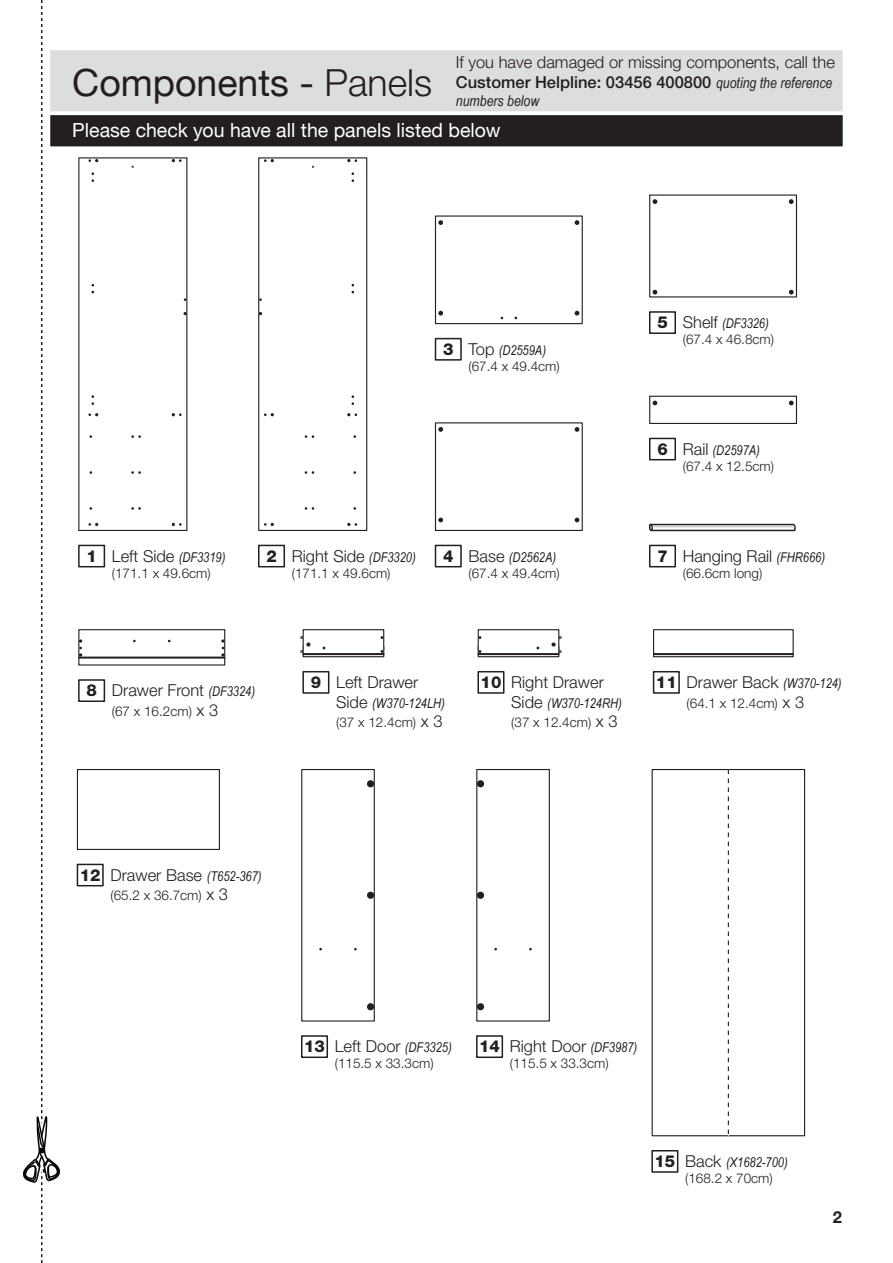
<style>
.page{position:relative;width:893px;height:1263px;background:#fff}
.page>*{position:absolute;margin:0;border:0;box-sizing:border-box;transform-origin:0 0}
.t1{font:37.5px "Helvetica Neue CE";color:#231f20}
.t2{font:19.5px "Helvetica Neue CE";color:#fff}
.t3{font:300 16.5px/19.8px "Helvetica Neue CE";color:#231f20}
.t4{font:800 16.5px "Helvetica Neue CE";color:#231f20}
.t5{font:700 16.5px "Helvetica Neue CE";color:#231f20}
.t6{font:italic 15px "Arial Narrow";color:#231f20}
.t7{font:300 13.5px/16.2px "Helvetica Neue CE";color:#231f20}
.t8{font:italic 13.5px/19.8px "Arial Narrow";color:#231f20}
.s1{font-weight:500}
.s2{font-family:"Arial Narrow";font-weight:400;font-style:italic;font-size:15px}
.s3{font-weight:300}
.s4{font-size:16.5px}
.s5{font-family:"Arial Narrow";font-weight:400;font-style:italic}
.s6{font-family:"Arial Narrow";font-weight:400;font-style:italic;font-size:13.5px}
.s7{font-family:"Helvetica Neue CE";font-weight:300;font-style:normal;font-size:16.5px}
.s8{font-family:"Helvetica Neue CE";font-weight:300;font-style:normal}
</style>
<div class="page">
<div style="left:51px;top:116px;width:791px;height:30px;background:#231f20"></div>
<div style="left:50px;top:115px;width:793px;height:31px;border:2px solid #231f20"></div>
<div style="left:51px;top:51px;width:791px;height:60px;background:#dcdddf"></div>
<div style="left:50px;top:50px;width:793px;height:61px;border:2px solid #dcdddf"></div>
<svg style="left:23px;top:0;width:43px;height:1263px"></svg>
<div style="left:78px;top:545px;width:27px;height:22px;border:2px solid #231f20"></div>
<div style="left:258px;top:545px;width:27px;height:22px;border:2px solid #231f20"></div>
<div style="left:435px;top:338px;width:27px;height:23px;border:2px solid #231f20"></div>
<svg style="left:92px;top:172px;width:2px;height:10px"></svg>
<svg style="left:172px;top:159px;width:10px;height:3px"></svg>
<svg style="left:88px;top:159px;width:10px;height:3px"></svg>
<svg style="left:172px;top:523px;width:10px;height:3px"></svg>
<svg style="left:88px;top:523px;width:10px;height:3px"></svg>
<svg style="left:92px;top:395px;width:2px;height:10px"></svg>
<svg style="left:183px;top:312px;width:4px;height:3px"></svg>
<svg style="left:172px;top:413px;width:10px;height:3px"></svg>
<svg style="left:88px;top:413px;width:10px;height:3px"></svg>
<svg style="left:131px;top:507px;width:10px;height:3px"></svg>
<svg style="left:131px;top:471px;width:10px;height:3px"></svg>
<svg style="left:131px;top:435px;width:10px;height:3px"></svg>
<div style="left:435px;top:215px;width:148px;height:109px;border:1px solid #231f20"></div>
<svg style="left:575px;top:311px;width:4px;height:5px"></svg>
<svg style="left:575px;top:220px;width:4px;height:5px"></svg>
<svg style="left:438px;top:311px;width:5px;height:5px"></svg>
<svg style="left:438px;top:220px;width:5px;height:5px"></svg>
<div style="left:435px;top:422px;width:148px;height:109px;border:1px solid #231f20"></div>
<svg style="left:575px;top:518px;width:4px;height:4px"></svg>
<svg style="left:575px;top:427px;width:4px;height:5px"></svg>
<svg style="left:438px;top:518px;width:5px;height:4px"></svg>
<svg style="left:438px;top:427px;width:5px;height:5px"></svg>
<div style="left:649px;top:194px;width:148px;height:103px;border:1px solid #231f20"></div>
<svg style="left:789px;top:290px;width:5px;height:5px"></svg>
<svg style="left:789px;top:199px;width:5px;height:5px"></svg>
<svg style="left:653px;top:290px;width:4px;height:5px"></svg>
<svg style="left:653px;top:199px;width:4px;height:5px"></svg>
<div style="left:649px;top:396px;width:148px;height:28px;border:1px solid #231f20"></div>
<svg style="left:653px;top:401px;width:4px;height:4px"></svg>
<svg style="left:789px;top:401px;width:5px;height:4px"></svg>
<svg style="left:649px;top:523px;width:147px;height:9px"></svg>
<hr style="left:653px;top:526px;width:141px;height:1px;background:#bcbdc0">
<div style="left:301px;top:769px;width:74px;height:252px;border:1px solid #231f20"></div>
<div style="left:367px;top:780px;width:7px;height:7px;border:2px solid #231f20;border-radius:50%"></div>
<div style="left:367px;top:892px;width:7px;height:7px;border:2px solid #231f20;border-radius:50%"></div>
<div style="left:367px;top:1003px;width:7px;height:7px;border:2px solid #231f20;border-radius:50%"></div>
<div style="left:476px;top:769px;width:74px;height:252px;border:1px solid #231f20"></div>
<div style="left:477px;top:780px;width:7px;height:7px;border:2px solid #231f20;border-radius:50%"></div>
<div style="left:477px;top:892px;width:7px;height:7px;border:2px solid #231f20;border-radius:50%"></div>
<div style="left:477px;top:1003px;width:7px;height:7px;border:2px solid #231f20;border-radius:50%"></div>
<div style="left:78px;top:629px;width:147px;height:36px;border:1px solid #231f20"></div>
<div style="left:78px;top:657px;width:147px;height:2px;border:1px solid #231f20"></div>
<svg style="left:79px;top:639px;width:3px;height:18px"></svg>
<svg style="left:221px;top:639px;width:4px;height:18px"></svg>
<div style="left:653px;top:629px;width:141px;height:28px;border:1px solid #231f20"></div>
<div style="left:653px;top:653px;width:141px;height:2px;border:1px solid #231f20"></div>
<div style="left:303px;top:629px;width:81px;height:28px;border:1px solid #231f20"></div>
<svg style="left:300px;top:636px;width:10px;height:17px"></svg>
<div style="left:303px;top:653px;width:81px;height:2px;border:1px solid #231f20"></div>
<div style="left:478px;top:629px;width:81px;height:28px;border:1px solid #231f20"></div>
<svg style="left:551px;top:636px;width:10px;height:17px"></svg>
<div style="left:478px;top:653px;width:81px;height:2px;border:1px solid #231f20"></div>
<div style="left:77px;top:769px;width:143px;height:81px;border:1px solid #231f20"></div>
<div style="left:652px;top:769px;width:153px;height:367px;border:1px solid #231f20"></div>
<svg style="left:728px;top:769px;width:1px;height:367px"></svg>
<div style="left:258px;top:157px;width:109px;height:374px;border:1px solid #231f20"></div>
<svg style="left:351px;top:172px;width:3px;height:10px"></svg>
<svg style="left:264px;top:159px;width:10px;height:3px"></svg>
<svg style="left:347px;top:159px;width:10px;height:3px"></svg>
<svg style="left:264px;top:523px;width:10px;height:3px"></svg>
<svg style="left:347px;top:523px;width:10px;height:3px"></svg>
<svg style="left:351px;top:395px;width:3px;height:10px"></svg>
<svg style="left:351px;top:284px;width:3px;height:9px"></svg>
<svg style="left:264px;top:413px;width:10px;height:3px"></svg>
<svg style="left:347px;top:413px;width:10px;height:3px"></svg>
<svg style="left:305px;top:507px;width:9px;height:3px"></svg>
<svg style="left:305px;top:471px;width:9px;height:3px"></svg>
<svg style="left:305px;top:435px;width:9px;height:3px"></svg>
<div style="left:435px;top:545px;width:27px;height:22px;border:2px solid #231f20"></div>
<div style="left:649px;top:311px;width:27px;height:23px;border:2px solid #231f20"></div>
<div style="left:649px;top:438px;width:27px;height:22px;border:2px solid #231f20"></div>
<div style="left:649px;top:545px;width:27px;height:22px;border:2px solid #231f20"></div>
<div style="left:78px;top:679px;width:27px;height:23px;border:2px solid #231f20"></div>
<div style="left:302px;top:671px;width:27px;height:23px;border:2px solid #231f20"></div>
<div style="left:477px;top:671px;width:27px;height:23px;border:2px solid #231f20"></div>
<div style="left:653px;top:671px;width:27px;height:23px;border:2px solid #231f20"></div>
<div style="left:77px;top:864px;width:27px;height:22px;border:2px solid #231f20"></div>
<div style="left:301px;top:1035px;width:27px;height:23px;border:2px solid #231f20"></div>
<div style="left:476px;top:1035px;width:27px;height:23px;border:2px solid #231f20"></div>
<div style="left:651px;top:1150px;width:27px;height:23px;border:2px solid #231f20"></div>
<p class="t3" style="left:456px;top:52px;width:380px">If you have damaged or missing components, call the<br><span class="s1">Customer Helpline: 03456 400800</span> <span class="s2">quoting the reference</span></p>
<p class="t6" style="left:456px;top:90px;width:85px">numbers below</p>
<p class="t1" style="left:72px;top:60px;width:361px">Components - <span class="s3">Panels</span></p>
<p class="t2" style="left:72px;top:119px;width:430px">Please check you have all the panels listed below</p>
<p class="t4" style="left:443px;top:339px;width:12px">3</p>
<p class="t7" style="left:468px;top:342px;width:93px"><span class="s4">Top</span> <span class="s5">(D2559A) </span>(67.4 x 49.4cm)</p>
<p class="t3" style="left:112px;top:546px;width:115px">Left Side <span class="s6">(DF3319)</span></p>
<p class="t7" style="left:112px;top:565px;width:100px">(171.1 x 49.6cm)</p>
<p class="t4" style="left:86px;top:545px;width:12px">1</p>
<p class="t4" style="left:266px;top:545px;width:12px">2</p>
<p class="t3" style="left:292px;top:546px;width:125px">Right Side <span class="s6">(DF3320)</span></p>
<p class="t7" style="left:292px;top:565px;width:100px">(171.1 x 49.6cm)</p>
<p class="t4" style="left:443px;top:545px;width:12px">4</p>
<p class="t7" style="left:468px;top:549px;width:93px"><span class="s4">Base</span> <span class="s5">(D2562A) </span>(67.4 x 49.4cm)</p>
<p class="t4" style="left:657px;top:312px;width:12px">5</p>
<p class="t7" style="left:683px;top:315px;width:93px"><span class="s4">Shelf</span> <span class="s5">(DF3326) </span>(67.4 x 46.8cm)</p>
<p class="t4" style="left:657px;top:438px;width:12px">6</p>
<p class="t7" style="left:683px;top:442px;width:93px"><span class="s4">Rail</span> <span class="s5">(D2597A) </span>(67.4 x 12.5cm)</p>
<p class="t4" style="left:657px;top:545px;width:12px">7</p>
<p class="t3" style="left:683px;top:546px;width:144px">Hanging Rail <span class="s6">(FHR666)</span></p>
<p class="t7" style="left:683px;top:565px;width:81px">(66.6cm long)</p>
<p class="t4" style="left:86px;top:680px;width:12px">8</p>
<p class="t3" style="left:112px;top:680px;width:145px">Drawer Front <span class="s6">(DF3324)</span></p>
<p class="t7" style="left:112px;top:703px;width:108px">(67 x 16.2cm) <span class="s4">x 3</span></p>
<p class="t3" style="left:336px;top:672px;width:84px">Left Drawer</p>
<p class="t8" style="left:336px;top:693px;width:110px"><span class="s7">Side</span> (W370-124LH) <span class="s8">(37 x 12.4cm)</span> <span class="s7">x 3</span></p>
<p class="t3" style="left:511px;top:672px;width:94px">Right Drawer</p>
<p class="t8" style="left:511px;top:693px;width:112px"><span class="s7">Side</span> (W370-124RH) <span class="s8">(37 x 12.4cm)</span> <span class="s7">x 3</span></p>
<p class="t4" style="left:311px;top:672px;width:12px">9</p>
<p class="t4" style="left:481px;top:672px;width:22px">10</p>
<p class="t4" style="left:656px;top:672px;width:22px">11</p>
<p class="t3" style="left:687px;top:672px;width:157px">Drawer Back <span class="s6">(W370-124)</span></p>
<p class="t7" style="left:687px;top:695px;width:119px">(64.1 x 12.4cm) <span class="s4">x 3</span></p>
<p class="t4" style="left:80px;top:864px;width:22px">12</p>
<p class="t3" style="left:110px;top:865px;width:153px">Drawer Base <span class="s6">(T652-367)</span></p>
<p class="t7" style="left:110px;top:887px;width:119px">(65.2 x 36.7cm) <span class="s4">x 3</span></p>
<p class="t3" style="left:335px;top:1036px;width:118px">Left Door <span class="s6">(DF3325)</span></p>
<p class="t7" style="left:335px;top:1055px;width:100px">(115.5 x 33.3cm)</p>
<p class="t4" style="left:304px;top:1036px;width:22px">13</p>
<p class="t4" style="left:479px;top:1036px;width:22px">14</p>
<p class="t3" style="left:510px;top:1036px;width:129px">Right Door <span class="s6">(DF3987)</span></p>
<p class="t7" style="left:510px;top:1055px;width:100px">(115.5 x 33.3cm)</p>
<p class="t4" style="left:655px;top:1151px;width:22px">15</p>
<p class="t7" style="left:685px;top:1154px;width:104px"><span class="s4">Back</span> <span class="s5">(X1682-700) </span>(168.2 x 70cm)</p>
<p class="t5" style="left:833px;top:1207px;width:11px">2</p>
</div>
